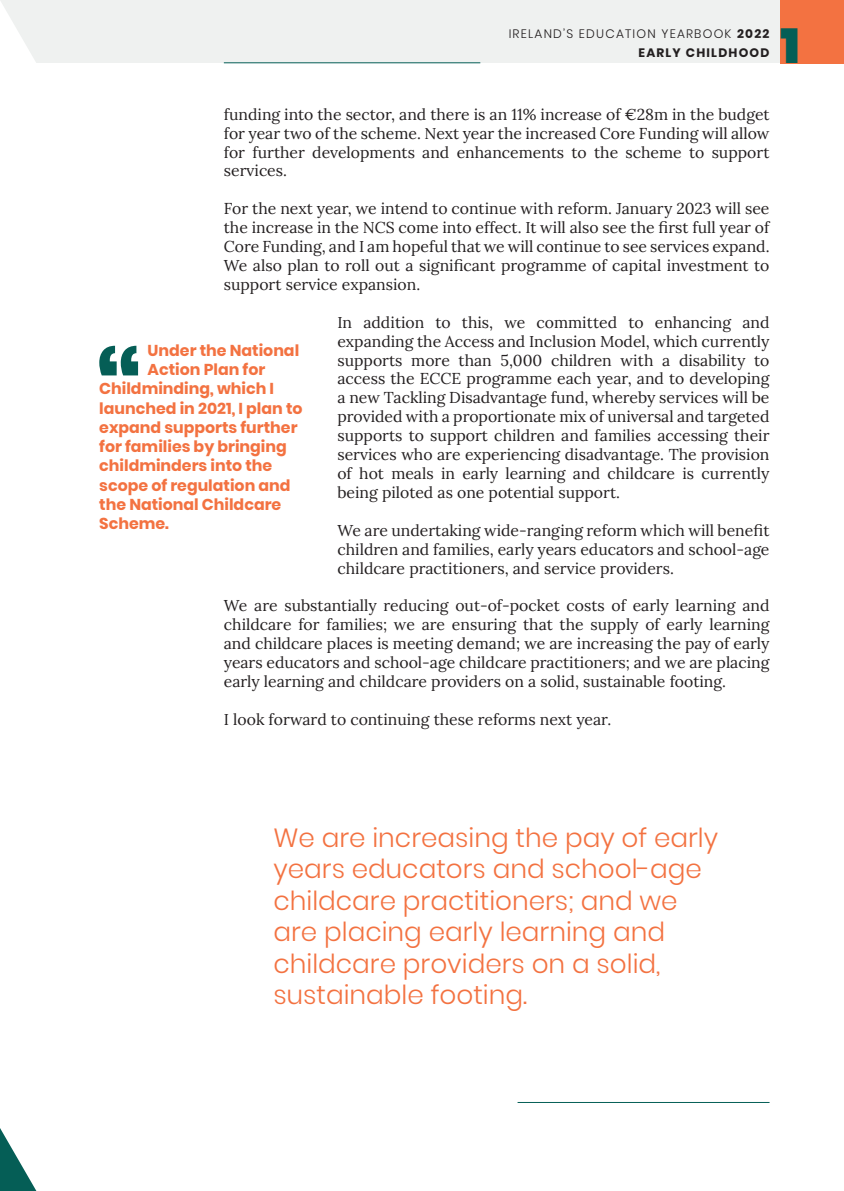
<style>
.page{position:relative;width:844px;height:1191px;background:#fff}
.page>*{position:absolute;margin:0;border:0;box-sizing:border-box;transform-origin:0 0}
.t1{font:900 95.38px "Poppins";color:#055e56}
.t2{font:900 49px "Poppins";color:#055e56}
.t3{font:300 26.25px/31.5px "Poppins";color:#f37241}
.t4{font:15.75px/18.9px "Lora";color:#231f20;text-align:justify}
.t5{font:700 15.75px "Poppins";color:#f37241}
.t6{font:300 12.25px/19.2px "Poppins";letter-spacing:.1em;color:#231f20;text-align:right}
.s1{font-weight:700}
</style>
<div class="page">
<div style="left:0;top:0;width:786px;height:63px;background:#eff1f0"></div>
<svg style="left:0;top:1px;width:36px;height:62px"></svg>
<svg style="left:0;top:1128px;width:36px;height:63px"></svg>
<hr style="left:224px;top:62px;width:256px;height:1px;background:#055e56">
<hr style="left:517px;top:1102px;width:252px;height:1px;background:#055e56">
<div style="left:780px;top:0;width:63px;height:63px;background:#f37241"></div>
<p class="t6" style="left:508px;top:24px;width:262px">IRELAND’S EDUCATION YEARBOOK <span class="s1">2022 early childhood</span></p>
<h2 class="t2" style="left:780px;top:18px;width:21px">1</h2>
<p class="t4" style="left:224px;top:104px;width:547px">funding into the sector, and there is an 11% increase of €28m in the budget for year two of the scheme. Next year the increased Core Funding will allow for further developments and enhancements to the scheme to support services.</p>
<p class="t4" style="left:224px;top:198px;width:547px">For the next year, we intend to continue with reform. January 2023 will see the increase in the NCS come into effect. It will also see the first full year of Core Funding, and I am hopeful that we will continue to see services expand.<br>We also plan to roll out a significant programme of capital investment to support service expansion.</p>
<p class="t4" style="left:337px;top:312px;width:433px">In addition to this, we committed to enhancing and expanding the Access and Inclusion Model, which currently supports more than 5,000 children with a disability to access the ECCE programme each year, and to developing a new Tackling Disadvantage fund, whereby services will be provided with a proportionate mix of universal and targeted supports to support children and families accessing their services who are experiencing disadvantage. The provision of hot meals in early learning and childcare is currently being piloted as one potential support.</p>
<p class="t4" style="left:337px;top:519px;width:433px">We are undertaking wide-ranging reform which will benefit children and families, early years educators and school-age childcare practitioners, and service providers.</p>
<p class="t4" style="left:224px;top:595px;width:547px">We are substantially reducing out-of-pocket costs of early learning and childcare for families; we are ensuring that the supply of early learning and childcare places is meeting demand; we are increasing the pay of early years educators and school-age childcare practitioners; and we are placing early learning and childcare providers on a solid, sustainable footing.</p>
<p class="t4" style="left:224px;top:708px;width:389px">I look forward to continuing these reforms next year.</p>
<h1 class="t1" style="left:94px;top:341px;width:50px">“</h1>
<p class="t5" style="left:147px;top:341px;width:153px">Under the National</p>
<p class="t5" style="left:147px;top:360px;width:119px">Action Plan for</p>
<p class="t5" style="left:99px;top:380px;width:176px">Childminding, which I</p>
<p class="t5" style="left:99px;top:399px;width:205px">launched in 2021, I plan to</p>
<p class="t5" style="left:99px;top:418px;width:200px">expand supports further</p>
<p class="t5" style="left:99px;top:437px;width:189px">for families by bringing</p>
<p class="t5" style="left:99px;top:457px;width:174px">childminders into the</p>
<p class="t5" style="left:99px;top:476px;width:193px">scope of regulation and</p>
<p class="t5" style="left:99px;top:495px;width:183px">the National Childcare</p>
<p class="t5" style="left:99px;top:514px;width:71px">Scheme.</p>
<h3 class="t3" style="left:273px;top:822px;width:446px">We are increasing the pay of early years educators and school-age childcare practitioners; and we are placing early learning and childcare providers on a solid, sustainable footing.</h3>
</div>
